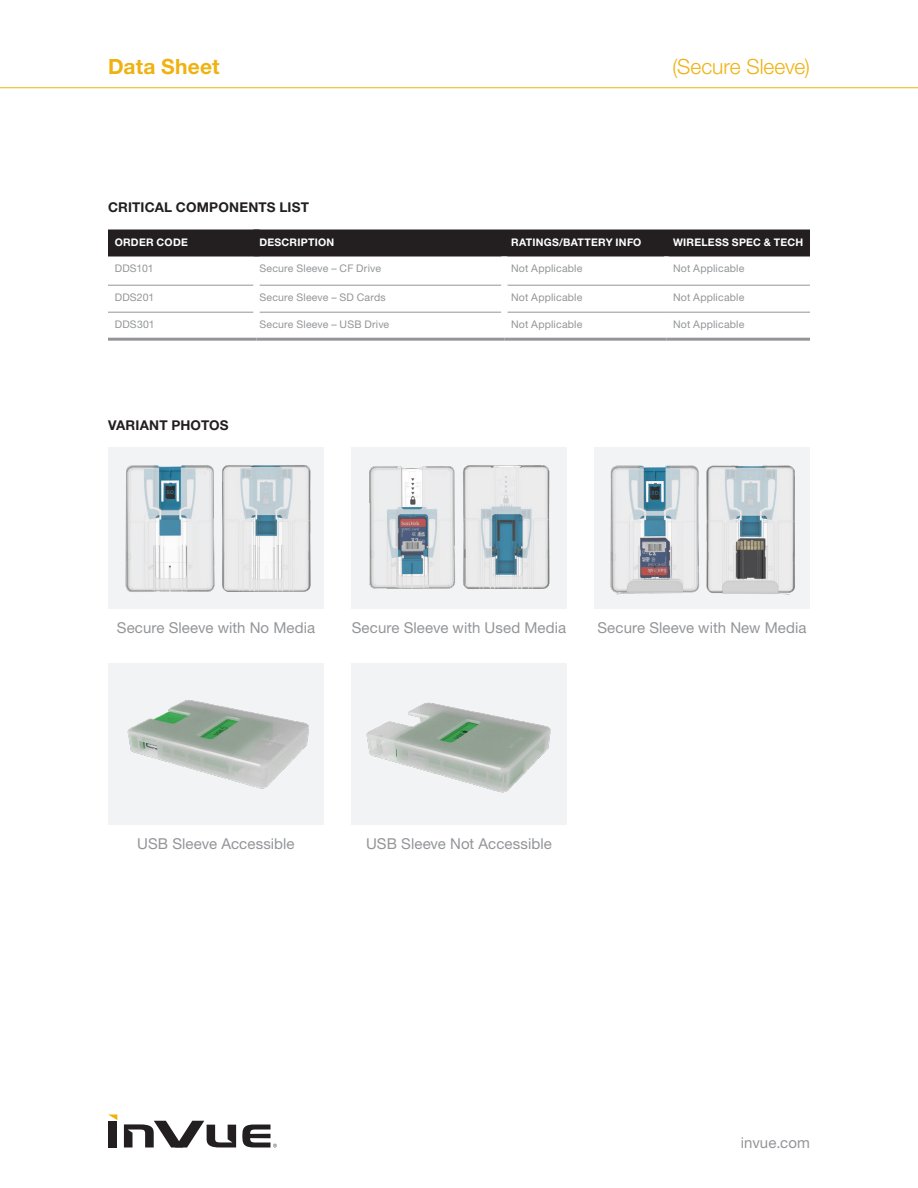
<style>
.page{position:relative;width:918px;height:1188px;background:#fff}
.page>*{position:absolute;margin:0;border:0;box-sizing:border-box;transform-origin:0 0}
.t1{font:300 21px "Helvetica Neue LT Std";color:#efb211}
.t2{font:700 21px "Helvetica Neue LT Std";letter-spacing:.005em;color:#efb211}
.Table-order_code___d{font:15px "Helvetica Neue LT Std";letter-spacing:.005em;color:#939598}
.t3{font:700 13.5px "Helvetica Neue LT Std";letter-spacing:.015em;color:#231f20}
.Table-order_code___d-2{font:10.5px "Helvetica Neue LT Std";letter-spacing:.02em;color:#939598}
.Table-sub_categories{font:700 10.5px "Helvetica Neue LT Std";letter-spacing:.025em;color:#fff}
</style>
<div class="page">
<div style="left:109px;top:1121px;width:8px;height:26px;background:#231f20"></div>
<svg style="left:124px;top:1121px;width:112px;height:26px"></svg>
<svg style="left:109px;top:1115px;width:8px;height:5px"></svg>
<svg style="left:242px;top:1125px;width:35px;height:23px"></svg>
<hr style="left:0;top:87px;width:918px;height:1px;background:#efb211">
<div style="left:594px;top:447px;width:216px;height:162px;background:#f2f3f4"></div>
<div style="left:108px;top:663px;width:216px;height:162px;background:#f2f3f4"></div>
<div style="left:351px;top:447px;width:216px;height:162px;background:#f2f3f4"></div>
<div style="left:351px;top:663px;width:216px;height:162px;background:#f2f3f4"></div>
<div style="left:108px;top:447px;width:216px;height:162px;background:#f2f3f4"></div>
<div style="left:108px;top:230px;width:702px;height:26px;background:#231f20"></div>
<hr style="left:108px;top:285px;width:146px;height:1px;background:#939598">
<hr style="left:260px;top:285px;width:241px;height:1px;background:#939598">
<hr style="left:507px;top:285px;width:159px;height:1px;background:#939598">
<hr style="left:666px;top:285px;width:144px;height:1px;background:#939598">
<hr style="left:108px;top:312px;width:146px;height:1px;background:#939598">
<hr style="left:260px;top:312px;width:241px;height:1px;background:#939598">
<hr style="left:507px;top:312px;width:159px;height:1px;background:#939598">
<hr style="left:666px;top:312px;width:144px;height:1px;background:#939598">
<div style="left:254px;top:230px;width:6px;height:26px;background:#231f20"></div>
<hr style="left:108px;top:338px;width:148px;height:3px;background:#939598">
<hr style="left:256px;top:338px;width:248px;height:3px;background:#939598">
<hr style="left:504px;top:338px;width:162px;height:3px;background:#939598">
<hr style="left:666px;top:338px;width:144px;height:3px;background:#939598">
<img style="left:610px;top:465px;width:185px;height:130px">
<img style="left:127px;top:700px;width:182px;height:89px">
<img style="left:369px;top:465px;width:181px;height:124px">
<img style="left:366px;top:702px;width:185px;height:91px">
<img style="left:125px;top:465px;width:186px;height:127px">
<h1 class="t2" style="left:108px;top:54px;width:113px">Data Sheet</h1>
<h1 class="t1" style="left:673px;top:54px;width:139px">(Secure Sleeve)</h1>
<p class="t3" style="left:108px;top:199px;width:203px">CRITICAL COMPONENTS LIST</p>
<p class="Table-sub_categories" style="left:115px;top:235px;width:75px">ORDER CODE</p>
<p class="Table-sub_categories" style="left:260px;top:235px;width:76px">DESCRIPTION</p>
<p class="Table-sub_categories" style="left:511px;top:235px;width:132px">RATINGS/BATTERY INFO</p>
<p class="Table-sub_categories" style="left:673px;top:235px;width:132px">WIRELESS SPEC &amp; TECH</p>
<p class="Table-order_code___d-2" style="left:115px;top:262px;width:40px">DDS101</p>
<p class="Table-order_code___d-2" style="left:260px;top:262px;width:123px">Secure Sleeve – CF Drive</p>
<p class="Table-order_code___d-2" style="left:511px;top:262px;width:73px">Not Applicable</p>
<p class="Table-order_code___d-2" style="left:673px;top:262px;width:73px">Not Applicable</p>
<p class="Table-order_code___d-2" style="left:115px;top:291px;width:41px">DDS201</p>
<p class="Table-order_code___d-2" style="left:260px;top:291px;width:128px">Secure Sleeve – SD Cards</p>
<p class="Table-order_code___d-2" style="left:511px;top:291px;width:73px">Not Applicable</p>
<p class="Table-order_code___d-2" style="left:673px;top:291px;width:73px">Not Applicable</p>
<p class="Table-order_code___d-2" style="left:115px;top:318px;width:41px">DDS301</p>
<p class="Table-order_code___d-2" style="left:260px;top:318px;width:131px">Secure Sleeve – USB Drive</p>
<p class="Table-order_code___d-2" style="left:511px;top:318px;width:73px">Not Applicable</p>
<p class="Table-order_code___d-2" style="left:673px;top:318px;width:73px">Not Applicable</p>
<p class="t3" style="left:108px;top:417px;width:122px">VARIANT PHOTOS</p>
<p class="Table-order_code___d" style="left:117px;top:619px;width:200px">Secure Sleeve with No Media</p>
<p class="Table-order_code___d" style="left:352px;top:619px;width:216px">Secure Sleeve with Used Media</p>
<p class="Table-order_code___d" style="left:597px;top:619px;width:211px">Secure Sleeve with New Media</p>
<p class="Table-order_code___d" style="left:137px;top:835px;width:159px">USB Sleeve Accessible</p>
<p class="Table-order_code___d" style="left:366px;top:835px;width:187px">USB Sleeve Not Accessible</p>
<h2 class="Table-order_code___d" style="left:741px;top:1133px;width:71px">invue.com</h2>
</div>
